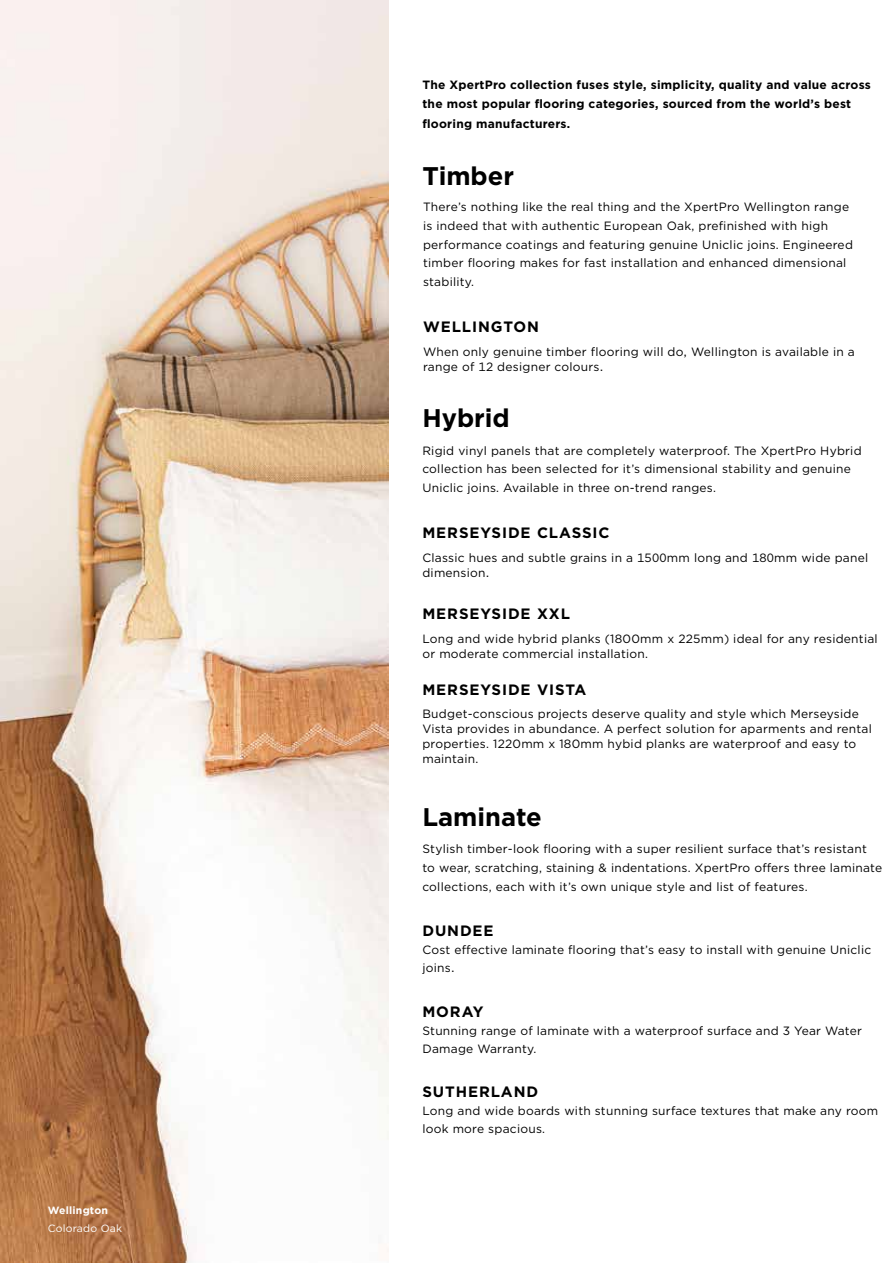
<style>
.page{position:relative;width:893px;height:1263px;background:#fff}
.page>*{position:absolute;margin:0;border:0;box-sizing:border-box;transform-origin:0 0}
.t1{font:700 25.5px "Gotham";color:#000}
.t2{font:700 15px "Gotham";letter-spacing:.06em;color:#000}
.t3{font:12px/18.8px "Gotham";letter-spacing:.02em;color:#000}
.t4{font:700 12px/19.5px "Gotham";letter-spacing:.02em;color:#000}
.t5{font:10.5px "Gotham";letter-spacing:.02em;color:#fff}
.t6{font:700 10.5px "Gotham";letter-spacing:.02em;color:#fff}
</style>
<div class="page">
<img style="left:0;top:0;width:388px;height:1263px">
<p class="t6" style="left:48px;top:1205px;width:62px">Wellington</p>
<p class="t5" style="left:48px;top:1223px;width:76px">Colorado Oak</p>
<p class="t4" style="left:422px;top:75px;width:450px">The XpertPro collection fuses style, simplicity, quality and value across the most popular flooring categories, sourced from the world’s best flooring manufacturers.</p>
<h1 class="t1" style="left:422px;top:164px;width:93px">Timber</h1>
<p class="t3" style="left:423px;top:198px;width:431px">There’s nothing like the real thing and the XpertPro Wellington range is indeed that with authentic European Oak, prefinished with high performance coatings and featuring genuine Uniclic joins. Engineered timber flooring makes for fast installation and enhanced dimensional stability.</p>
<p class="t2" style="left:423px;top:320px;width:117px">WELLINGTON</p>
<p class="t3" style="left:423px;top:344px;width:433px;line-height:15px">When only genuine timber flooring will do, Wellington is available in a range of 12 designer colours.</p>
<h1 class="t1" style="left:422px;top:406px;width:89px">Hybrid</h1>
<p class="t3" style="left:422px;top:442px;width:441px">Rigid vinyl panels that are completely waterproof. The XpertPro Hybrid collection has been selected for it’s dimensional stability and genuine<br>Uniclic joins. Available in three on-trend ranges.</p>
<p class="t2" style="left:422px;top:526px;width:189px">MERSEYSIDE CLASSIC</p>
<p class="t3" style="left:422px;top:550px;width:447px;line-height:15px">Classic hues and subtle grains in a 1500mm long and 180mm wide panel dimension.</p>
<p class="t2" style="left:422px;top:607px;width:149px">MERSEYSIDE XXL</p>
<p class="t3" style="left:422px;top:631px;width:457px;line-height:15px">Long and wide hybrid planks (1800mm x 225mm) ideal for any residential or moderate commercial installation.</p>
<p class="t2" style="left:422px;top:682px;width:166px">MERSEYSIDE VISTA</p>
<p class="t3" style="left:422px;top:707px;width:451px;line-height:15px">Budget-conscious projects deserve quality and style which Merseyside Vista provides in abundance. A perfect solution for aparments and rental properties. 1220mm x 180mm hybid planks are waterproof and easy to maintain.</p>
<h1 class="t1" style="left:422px;top:805px;width:121px">Laminate</h1>
<p class="t3" style="left:422px;top:840px;width:461px">Stylish timber-look flooring with a super resilient surface that’s resistant to wear, scratching, staining &amp; indentations. XpertPro offers three laminate collections, each with it’s own unique style and list of features.</p>
<p class="t2" style="left:422px;top:924px;width:73px">DUNDEE</p>
<p class="t3" style="left:422px;top:941px;width:450px;line-height:18px">Cost effective laminate flooring that’s easy to install with genuine Uniclic joins.</p>
<p class="t2" style="left:422px;top:1005px;width:63px">MORAY</p>
<p class="t3" style="left:422px;top:1022px;width:441px;line-height:18px">Stunning range of laminate with a waterproof surface and 3 Year Water<br>Damage Warranty.</p>
<p class="t2" style="left:422px;top:1085px;width:117px">SUTHERLAND</p>
<p class="t3" style="left:422px;top:1102px;width:457px;line-height:18px">Long and wide boards with stunning surface textures that make any room look more spacious.</p>
</div>
